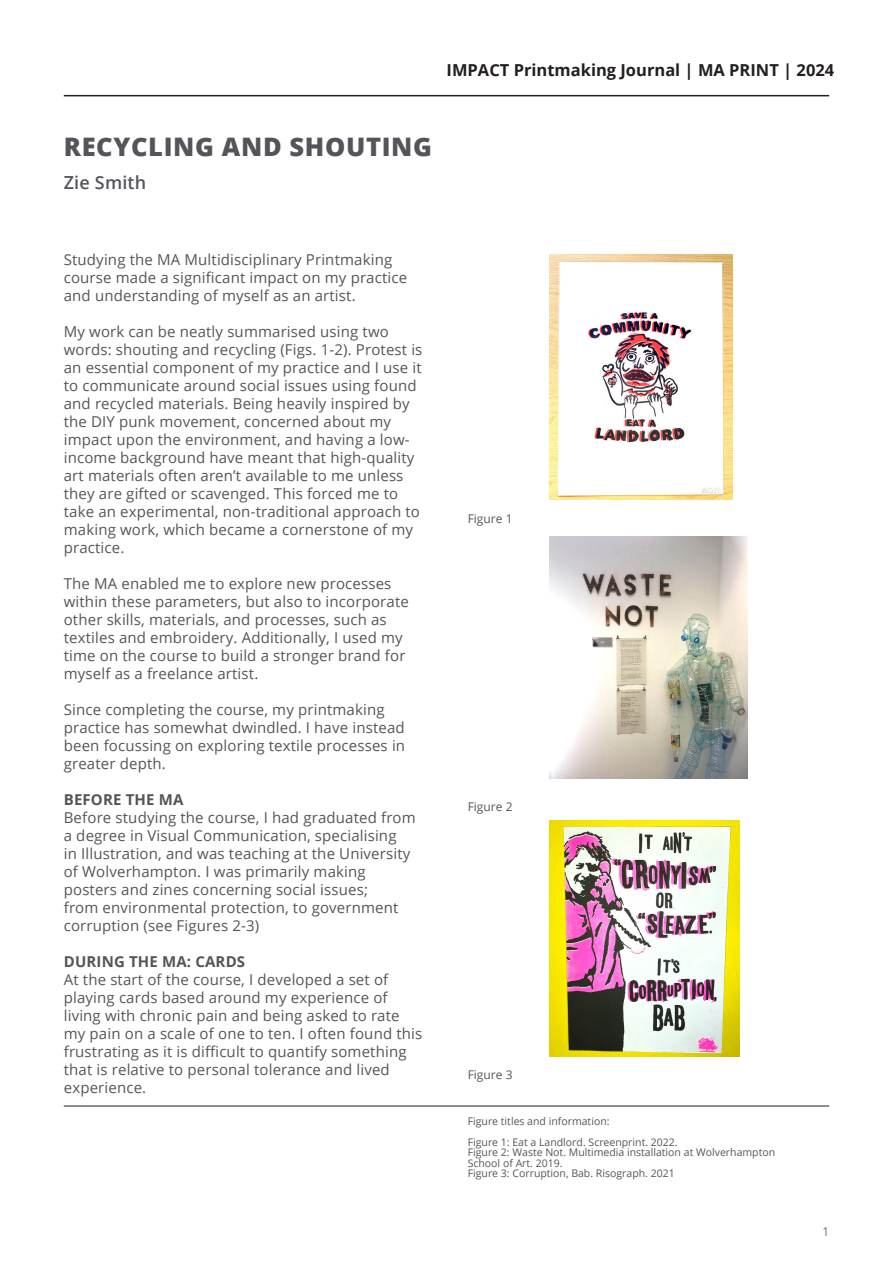
<style>
.page{position:relative;width:893px;height:1263px;background:#fff}
.page>*{position:absolute;margin:0;border:0;box-sizing:border-box;transform-origin:0 0}
.Main_Text{font:800 25.5px "Open Sans";letter-spacing:.025em;color:#54555a}
.t1{font:600 18px "Open Sans";letter-spacing:.01em;color:#54555a}
.t2{font:700 16.5px "Open Sans";color:#231f20}
.Main_Text-2{font:15px/18px "Open Sans";letter-spacing:.01em;color:#54555a}
.Main_Text-3{font:700 15px "Open Sans";letter-spacing:.01em;color:#54555a}
.t3{font:12px "Open Sans";color:#54555a}
.t4{font:300 12px "Open Sans";color:#231f20}
.t5{font:10.5px "Open Sans";color:#54555a}
.s1{font-style:inherit}
</style>
<div class="page">
<hr style="left:64px;top:95px;width:765px;height:1px;background:#231f20">
<hr style="left:64px;top:1106px;width:765px;height:1px;background:#231f20">
<img style="left:550px;top:255px;width:183px;height:245px">
<img style="left:550px;top:537px;width:197px;height:242px">
<img style="left:550px;top:820px;width:190px;height:237px">
<p class="t2" style="left:447px;top:59px;width:389px">IMPACT Printmaking Journal | <span class="s1">MA PRINT</span> | 202<span class="s1">4</span></p>
<p class="Main_Text" style="left:64px;top:127px;width:370px">RECYCLING AND SHOUTING</p>
<p class="t1" style="left:64px;top:170px;width:84px">Zie Smith</p>
<p class="Main_Text-2" style="left:64px;top:250px;width:345px">Studying the MA Multidisciplinary Printmaking course made a significant impact on my practice and understanding of myself as an artist.</p>
<p class="Main_Text-2" style="left:64px;top:322px;width:360px">My work can be neatly summarised using two words: shouting and recycling (Figs. 1-2). Protest is an essential component of my practice and I use it to communicate around social issues using found and recycled materials. Being heavily inspired by the DIY punk movement, concerned about my impact upon the environment, and having a low&shy;income background have meant that high-quality art materials often aren’t available to me unless they are gifted or scavenged. This forced me to take an experimental, non-traditional approach to making work, which became a cornerstone of my practice.</p>
<p class="Main_Text-2" style="left:64px;top:574px;width:347px">The MA enabled me to explore new processes within these parameters, but also to incorporate other skills, materials, and processes, such as textiles and embroidery. Additionally, I used my time on the course to build a stronger brand for myself as a freelance artist.</p>
<p class="Main_Text-2" style="left:64px;top:700px;width:343px">Since completing the course, my printmaking practice has somewhat dwindled. I have instead been focussing on exploring textile processes in greater depth.</p>
<p class="Main_Text-3" style="left:64px;top:788px;width:121px">BEFORE THE MA</p>
<p class="Main_Text-2" style="left:64px;top:808px;width:353px">Before studying the course, I had graduated from a degree in Visual Communication, specialising<br>in Illustration, and was teaching at the University of Wolverhampton. I was primarily making posters and zines concerning social issues;<br>from environmental protection, to government corruption (see Figures 2-3)</p>
<p class="Main_Text-3" style="left:64px;top:950px;width:183px">DURING THE MA: CARDS</p>
<p class="Main_Text-2" style="left:64px;top:970px;width:360px">At the start of the course, I developed a set of playing cards based around my experience of living with chronic pain and being asked to rate my pain on a scale of one to ten. I often found this frustrating as it is difficult to quantify something</p>
<p class="Main_Text-2" style="left:64px;top:1060px;width:328px">that is relative to personal tolerance and lived experience.</p>
<p class="t3" style="left:468px;top:510px;width:46px">Figure 1</p>
<p class="t3" style="left:468px;top:798px;width:46px">Figure 2</p>
<p class="t3" style="left:468px;top:1067px;width:46px">Figure 3</p>
<p class="t5" style="left:468px;top:1114px;width:143px">Figure titles and information:</p>
<p class="t5" style="left:468px;top:1135px;width:211px">Figure 1: Eat a Landlord. Screenprint. 2022.</p>
<p class="t5" style="left:468px;top:1145px;width:309px">Figure 2: Waste Not. Multimedia installation at Wolverhampton</p>
<p class="t5" style="left:468px;top:1156px;width:96px">School of Art. 2019.</p>
<p class="t5" style="left:468px;top:1166px;width:208px">Figure 3: Corruption, Bab. Risograph. 2021</p>
<p class="t4" style="left:822px;top:1223px;width:8px">1</p>
</div>
